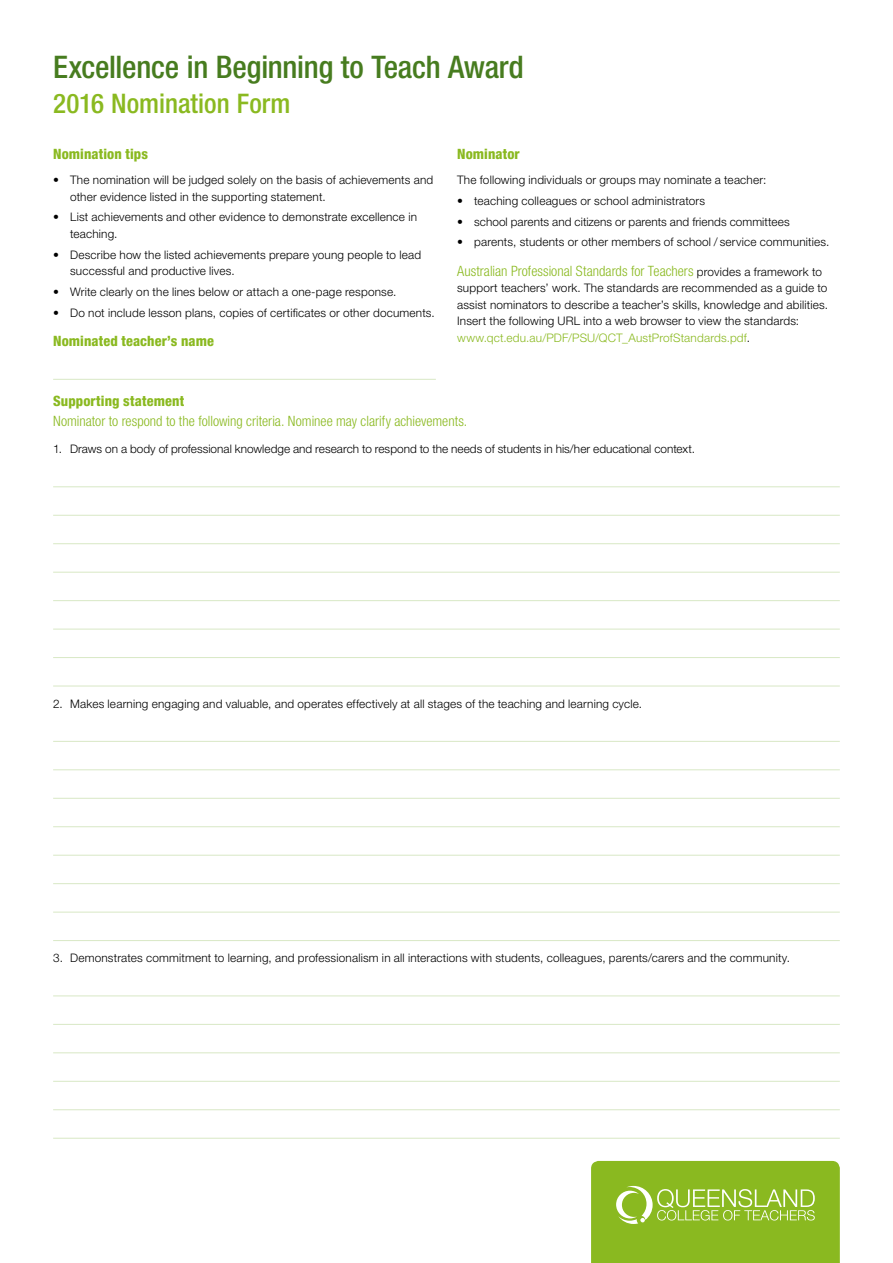
<style>
.page{position:relative;width:893px;height:1263px;background:#fff}
.page>*{position:absolute;margin:0;border:0;box-sizing:border-box;transform-origin:0 0}
.t1{font:500 condensed 31.2px "Helvetica Neue LT Std";letter-spacing:-.01em;color:#477c1f}
.t2{font:500 condensed 27px "Helvetica Neue LT Std";color:#8ab920}
.t3{font:300 condensed 14.25px "Helvetica Neue LT Std";color:#8ab920}
.t4{font:800 condensed 14.25px "Helvetica Neue LT Std";letter-spacing:.01em;color:#8ab920}
.t5{font:300 11.7px/16.5px "Helvetica Neue LT Std";letter-spacing:.015em;color:#000}
.s1{font-stretch:normal;font-size:11.7px;color:#000}
.s2{color:#8ab920}
</style>
<div class="page">
<svg style="left:591px;top:1161px;width:249px;height:102px;background:#92bd2f"></svg>
<hr style="left:53px;top:486px;width:787px;height:1px;background:#d8e8c5">
<hr style="left:53px;top:515px;width:787px;height:1px;background:#d8e8c5">
<hr style="left:53px;top:543px;width:787px;height:1px;background:#d8e8c5">
<hr style="left:53px;top:572px;width:787px;height:1px;background:#d8e8c5">
<hr style="left:53px;top:600px;width:787px;height:1px;background:#d8e8c5">
<hr style="left:53px;top:629px;width:787px;height:1px;background:#d8e8c5">
<hr style="left:53px;top:657px;width:787px;height:1px;background:#d8e8c5">
<hr style="left:53px;top:686px;width:787px;height:1px;background:#d8e8c5">
<hr style="left:53px;top:741px;width:787px;height:1px;background:#d8e8c5">
<hr style="left:53px;top:769px;width:787px;height:1px;background:#d8e8c5">
<hr style="left:53px;top:798px;width:787px;height:1px;background:#d8e8c5">
<hr style="left:53px;top:826px;width:787px;height:1px;background:#d8e8c5">
<hr style="left:53px;top:855px;width:787px;height:1px;background:#d8e8c5">
<hr style="left:53px;top:883px;width:787px;height:1px;background:#d8e8c5">
<hr style="left:53px;top:912px;width:787px;height:1px;background:#d8e8c5">
<hr style="left:53px;top:940px;width:787px;height:1px;background:#d8e8c5">
<hr style="left:53px;top:995px;width:787px;height:1px;background:#d8e8c5">
<hr style="left:53px;top:1024px;width:787px;height:1px;background:#d8e8c5">
<hr style="left:53px;top:1052px;width:787px;height:1px;background:#d8e8c5">
<hr style="left:53px;top:1081px;width:787px;height:1px;background:#d8e8c5">
<hr style="left:53px;top:1109px;width:787px;height:1px;background:#d8e8c5">
<hr style="left:53px;top:1138px;width:787px;height:1px;background:#d8e8c5">
<hr style="left:53px;top:379px;width:383px;height:1px;background:#d8e8c5">
<h1 class="t1" style="left:53px;top:48px;width:472px">Excellence in Beginning to Teach Award</h1>
<h2 class="t2" style="left:53px;top:87px;width:239px">2016 Nomination Form</h2>
<p class="t4" style="left:53px;top:145px;width:96px">Nomination tips</p>
<p class="t5" style="left:70px;top:171px;width:365px;text-indent:-17px">• The nomination will be judged solely on the basis of achievements and other evidence listed in the supporting statement.</p>
<p class="t5" style="left:70px;top:209px;width:348px;text-indent:-17px">• List achievements and other evidence to demonstrate excellence in teaching.</p>
<p class="t5" style="left:70px;top:246px;width:352px;text-indent:-17px">• Describe how the listed achievements prepare young people to lead successful and productive lives.</p>
<p class="t5" style="left:53px;top:283px;width:345px">• Write clearly on the lines below or attach a one-page response.</p>
<p class="t5" style="left:53px;top:304px;width:383px">• Do not include lesson plans, copies of certificates or other documents.</p>
<p class="t4" style="left:53px;top:332px;width:162px">Nominated teacher’s name</p>
<p class="t4" style="left:457px;top:145px;width:64px">Nominator</p>
<p class="t5" style="left:457px;top:171px;width:311px">The following individuals or groups may nominate a teacher:</p>
<p class="t5" style="left:457px;top:192px;width:250px">• teaching colleagues or school administrators</p>
<p class="t5" style="left:457px;top:213px;width:334px">• school parents and citizens or parents and friends committees</p>
<p class="t5" style="left:457px;top:234px;width:374px">• parents, students or other members of school / service communities.</p>
<p class="t3" style="left:457px;top:262px;width:366px">Australian Professional Standards for Teachers <span class="s1">provides a framework to</span></p>
<p class="t5" style="left:457px;top:279px;width:372px">support teachers’ work. The standards are recommended as a guide to assist nominators to describe a teacher’s skills, knowledge and abilities.<br>Insert the following URL into a web browser to view the standards: <span class="s2">www.qct.edu.au/PDF/PSU/QCT_AustProfStandards.pdf</span>.</p>
<p class="t4" style="left:53px;top:392px;width:133px">Supporting statement</p>
<p class="t3" style="left:53px;top:413px;width:416px">Nominator to respond to the following criteria. Nominee may clarify achievements.</p>
<p class="t5" style="left:53px;top:441px;width:643px">1. Draws on a body of professional knowledge and research to respond to the needs of students in his/her educational context.</p>
<p class="t5" style="left:53px;top:695px;width:590px">2. Makes learning engaging and valuable, and operates effectively at all stages of the teaching and learning cycle.</p>
<p class="t5" style="left:53px;top:950px;width:738px">3. Demonstrates commitment to learning, and professionalism in all interactions with students, colleagues, parents/carers and the community.</p>
</div>
